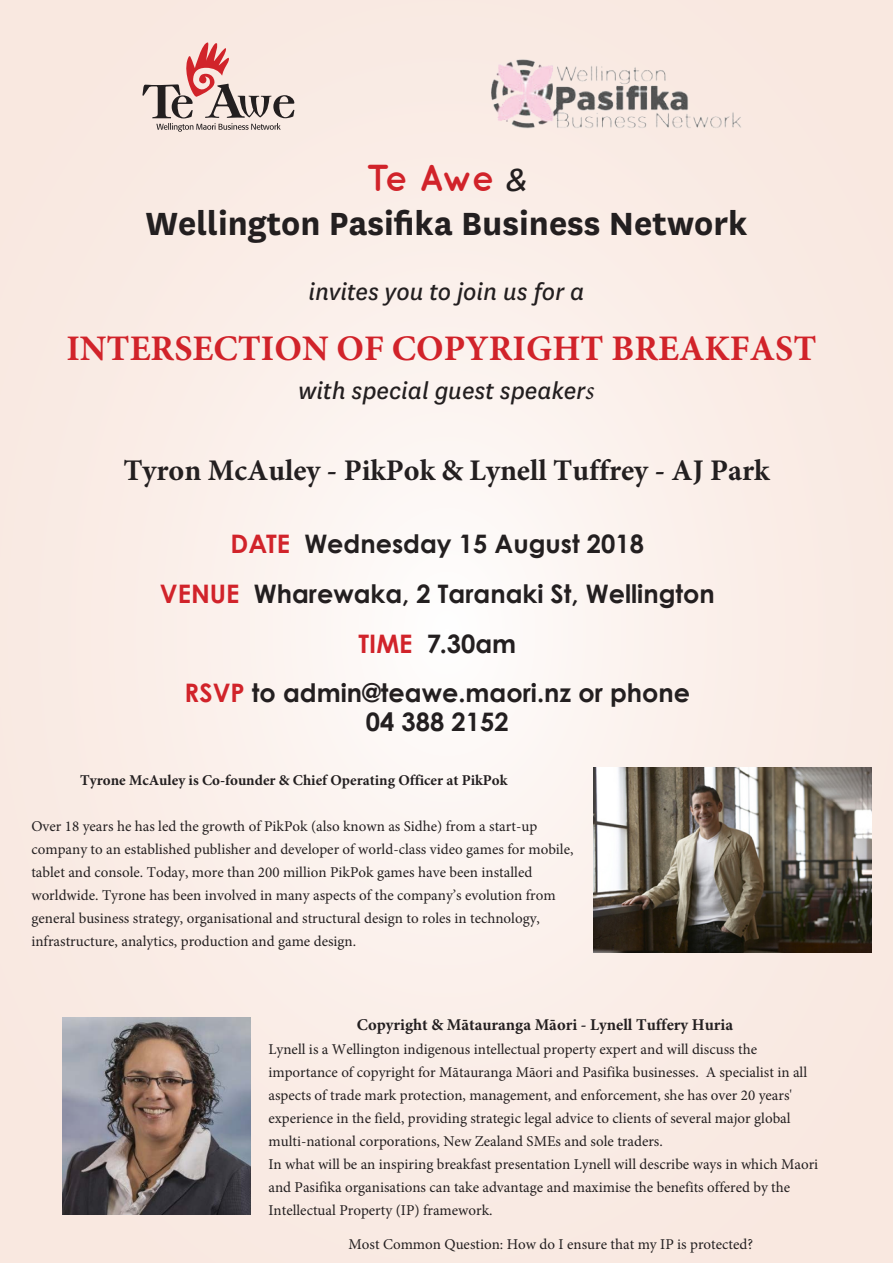
<style>
.page{position:relative;width:893px;height:1263px;background:#f9e8e0}
.page>*{position:absolute;margin:0;border:0;box-sizing:border-box;transform-origin:0 0}
.t1{font:700 37.5px "National";color:#231f20}
.t2{font:700 37.5px "Quicksand";color:#d1232a}
.t3{font:700 36px "Minion Pro";color:#d1232a}
.t4{font:700 30px "Minion Pro";color:#231f20}
.t5{font:italic 26.7px "National";color:#231f20}
.t6{font:700 25.5px/49.8px "Century Gothic";color:#231f20;text-align:center}
.t7{font:700 16.5px "Minion Pro";color:#231f20}
.t8{font:15px/23px "Minion Pro";color:#231f20}
.t9{font:700 15px "Minion Pro";color:#231f20}
.s1{font-family:"National";font-weight:400;font-style:italic;color:#231f20}
.s2{font-family:"Minion Pro"}
.s3{color:#d1232a}
</style>
<div class="page">
<svg style="left:142px;top:43px;width:152px;height:89px"></svg>
<img style="left:491px;top:59px;width:250px;height:70px">
<img style="left:62px;top:1018px;width:188px;height:196px">
<img style="left:593px;top:768px;width:278px;height:184px">
<h1 class="t2" style="left:366px;top:156px;width:162px">Te Awe <span class="s1">&amp;</span></h1>
<h1 class="t1" style="left:145px;top:197px;width:604px">Wellington Pasifika Business Network</h1>
<h3 class="t5" style="left:308px;top:274px;width:277px">invites you to join us for a</h3>
<h2 class="t3" style="left:66px;top:323px;width:751px">INTERSECTION OF COPYRIGHT BREAKFAST</h2>
<h3 class="t5" style="left:298px;top:374px;width:298px">with special guest speaker<span class="s2">s</span></h3>
<h3 class="t4" style="left:123px;top:450px;width:648px">Tyron McAuley - PikPok &amp; Lynell Tuffrey - AJ Park</h3>
<h3 class="t6" style="left:160px;top:518px;width:556px"><span class="s3">DATE</span> Wednesday 15 August 2018<br><span class="s3">VENUE</span> Wharewaka, 2 Taranaki St, Wellington<br><span class="s3">TIME</span> 7.30am<br><span class="s3">RSVP</span> to admin@teawe.maori.nz or phone</h3>
<h3 class="t6" style="left:366px;top:696px;width:144px">04 388 2152</h3>
<p class="t9" style="left:80px;top:769px;width:429px">Tyrone McAuley is Co-founder &amp; Chief Operating Officer at PikPok</p>
<p class="t8" style="left:31px;top:814px;width:544px">Over 18 years he has led the growth of PikPok (also known as Sidhe) from a start-up company to an established publisher and developer of world-class video games for mobile, tablet and console. Today, more than 200 million PikPok games have been installed worldwide. Tyrone has been involved in many aspects of the company’s evolution from general business strategy, organisational and structural design to roles in technology, infrastructure, analytics, production and game design.</p>
<p class="t7" style="left:357px;top:1013px;width:378px">Copyright &amp; Mātauranga Māori - Lynell Tuffery Huria</p>
<p class="t8" style="left:268px;top:1038px;width:551px">Lynell is a Wellington indigenous intellectual property expert and will discuss the importance of copyright for Mātauranga Māori and Pasifika businesses. A specialist in all aspects of trade mark protection, management, and enforcement, she has over 20 years' experience in the field, providing strategic legal advice to clients of several major global multi-national corporations, New Zealand SMEs and sole traders.<br>In what will be an inspiring breakfast presentation Lynell will describe ways in which Maori and Pasifika organisations can take advantage and maximise the benefits offered by the Intellectual Property (IP) framework.</p>
<p class="t8" style="left:349px;top:1233px;width:406px">Most Common Question: How do I ensure that my IP is protected?</p>
</div>
